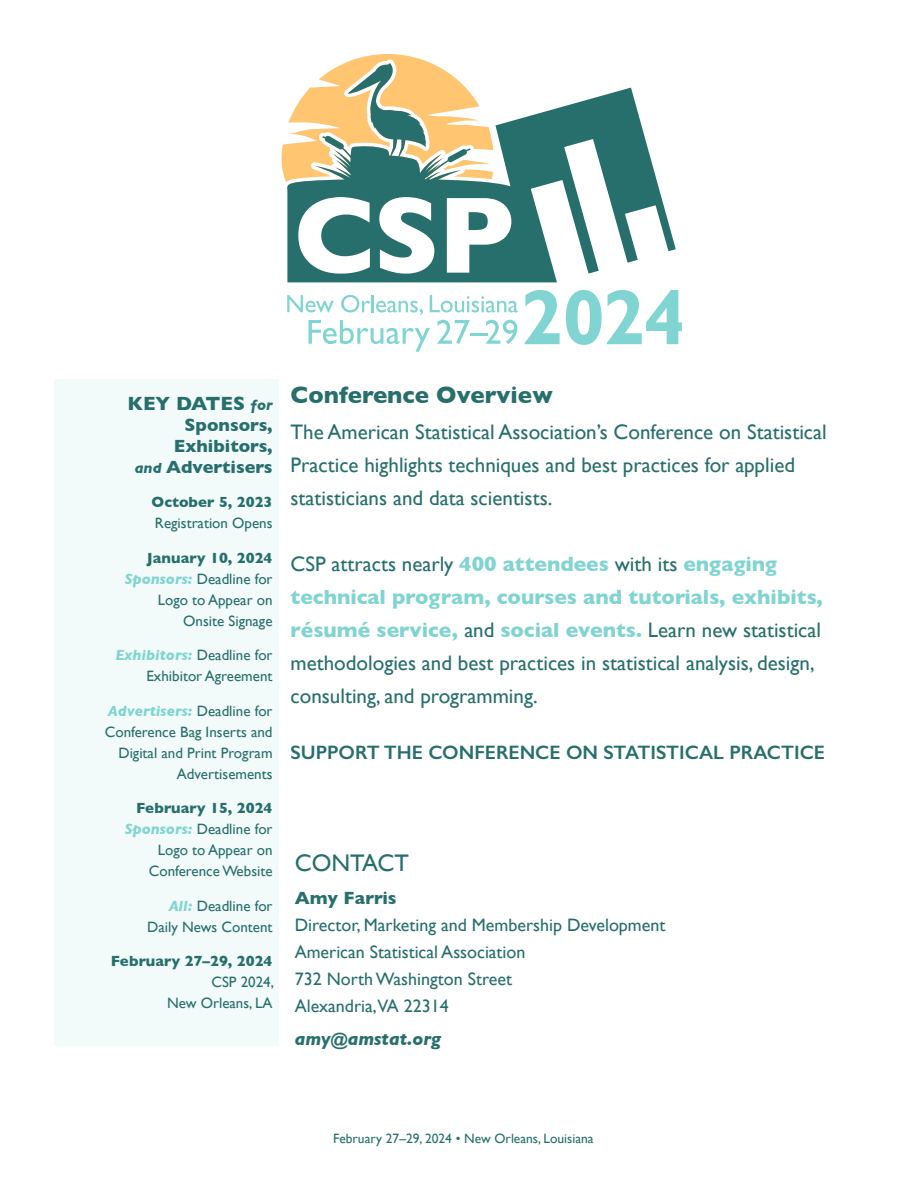
<style>
.page{position:relative;width:918px;height:1188px;background:#fff}
.page>*{position:absolute;margin:0;border:0;box-sizing:border-box;transform-origin:0 0}
._16_point_thick_head{font:700 24px "Gill Sans";color:#276f6d}
._16_point_thick_head-2{font:24px "Gill Sans";color:#276f6d}
.Regular_Text-key_dat{font:21px/33px "Gill Sans";color:#276f6d}
.Regular_Text-key_dat-2{font:600 19.5px "Gill Sans";color:#276f6d}
.Regular_Text-sponsor{font:700 19.5px "Gill Sans";color:#276f6d}
.Regular_Text-key_dat-3{font:18px/27px "Gill Sans";color:#276f6d}
.Regular_Text-sponsor-2{font:700 18px/21px "Gill Sans";color:#276f6d;text-align:right}
.Regular_Text-key_dat-4{font:italic 700 18px "Gill Sans";color:#276f6d}
.Regular_Text-sponsor-3{font:15px/21px "Gill Sans";color:#276f6d;text-align:right}
.t1{font:13.5px "Gill Sans";color:#276f6d}
.s1{font-style:italic;font-size:15px}
.s2{font-weight:700}
.s3{font-weight:700;font-style:italic;color:#80d4d1}
.s4{font-weight:700;color:#80d4d1}
</style>
<div class="page">
<div style="left:54px;top:379px;width:225px;height:666px;background:#f2fbfa"></div>
<svg style="left:525px;top:290px;width:35px;height:54px"></svg>
<svg style="left:566px;top:290px;width:116px;height:55px"></svg>
<svg style="left:287px;top:295px;width:231px;height:57px"></svg>
<svg style="left:287px;top:88px;width:389px;height:194px"></svg>
<svg style="left:282px;top:54px;width:235px;height:140px"></svg>
<p class="Regular_Text-sponsor" style="left:127px;top:388px;width:147px">KEY DATES <span class="s1">for</span></p>
<p class="Regular_Text-sponsor-2" style="left:135px;top:414px;width:139px">Sponsors,<br>Exhibitors,<br><span class="s1">and</span> Advertisers</p>
<p class="Regular_Text-sponsor-3" style="left:152px;top:492px;width:122px;text-align:left"><span class="s2">October 5, 2023<br></span>Registration Opens</p>
<p class="Regular_Text-sponsor-3" style="left:125px;top:547px;width:149px"><span class="s2">January 10, 2024<br></span><span class="s3">Sponsors:</span> Deadline for<br>Logo to Appear on<br>Onsite Signage</p>
<p class="Regular_Text-sponsor-3" style="left:115px;top:645px;width:159px"><span class="s3">Exhibitors:</span> Deadline for<br>Exhibitor Agreement</p>
<p class="Regular_Text-sponsor-3" style="left:105px;top:700px;width:169px"><span class="s3">Advertisers:</span> Deadline for<br>Conference Bag Inserts and<br>Digital and Print Program<br>Advertisements</p>
<p class="Regular_Text-sponsor-3" style="left:125px;top:798px;width:149px"><span class="s2">February 15, 2024<br></span><span class="s3">Sponsors:</span> Deadline for<br>Logo to Appear on<br>Conference Website</p>
<p class="Regular_Text-sponsor-3" style="left:147px;top:895px;width:127px"><span class="s3">All:</span> Deadline for<br>Daily News Content</p>
<p class="Regular_Text-sponsor-3" style="left:111px;top:951px;width:165px"><span class="s2">February 27–29, 2024<br></span>CSP 2024,<br>New Orleans, LA</p>
<p class="_16_point_thick_head" style="left:291px;top:376px;width:264px">Conference Overview</p>
<p class="Regular_Text-key_dat" style="left:291px;top:416px;width:538px">The American Statistical Association’s Conference on Statistical<br>Practice highlights techniques and best practices for applied statisticians and data scientists.</p>
<p class="Regular_Text-key_dat" style="left:291px;top:548px;width:534px">CSP attracts nearly <span class="s4">400 attendees</span> with its <span class="s4">engaging technical program, courses and tutorials, exhibits, résumé service,</span> and <span class="s4">social events.</span> Learn new statistical methodologies and best practices in statistical analysis, design, consulting, and programming.</p>
<p class="Regular_Text-key_dat-2" style="left:291px;top:740px;width:536px">SUPPORT THE CONFERENCE ON STATISTICAL PRACTICE</p>
<p class="_16_point_thick_head-2" style="left:295px;top:849px;width:116px">CONTACT</p>
<p class="Regular_Text-key_dat-3" style="left:295px;top:884px;width:372px"><span class="s2">Amy Farris<br></span>Director, Marketing and Membership Development</p>
<p class="Regular_Text-key_dat-3" style="left:295px;top:938px;width:232px">American Statistical Association<br>732 North Washington Street<br>Alexandria,VA 22314</p>
<p class="Regular_Text-key_dat-4" style="left:295px;top:1028px;width:148px">amy@amstat.org</p>
<p class="t1" style="left:333px;top:1131px;width:262px">February 27–29, 2024 • New Orleans, Louisiana</p>
</div>
